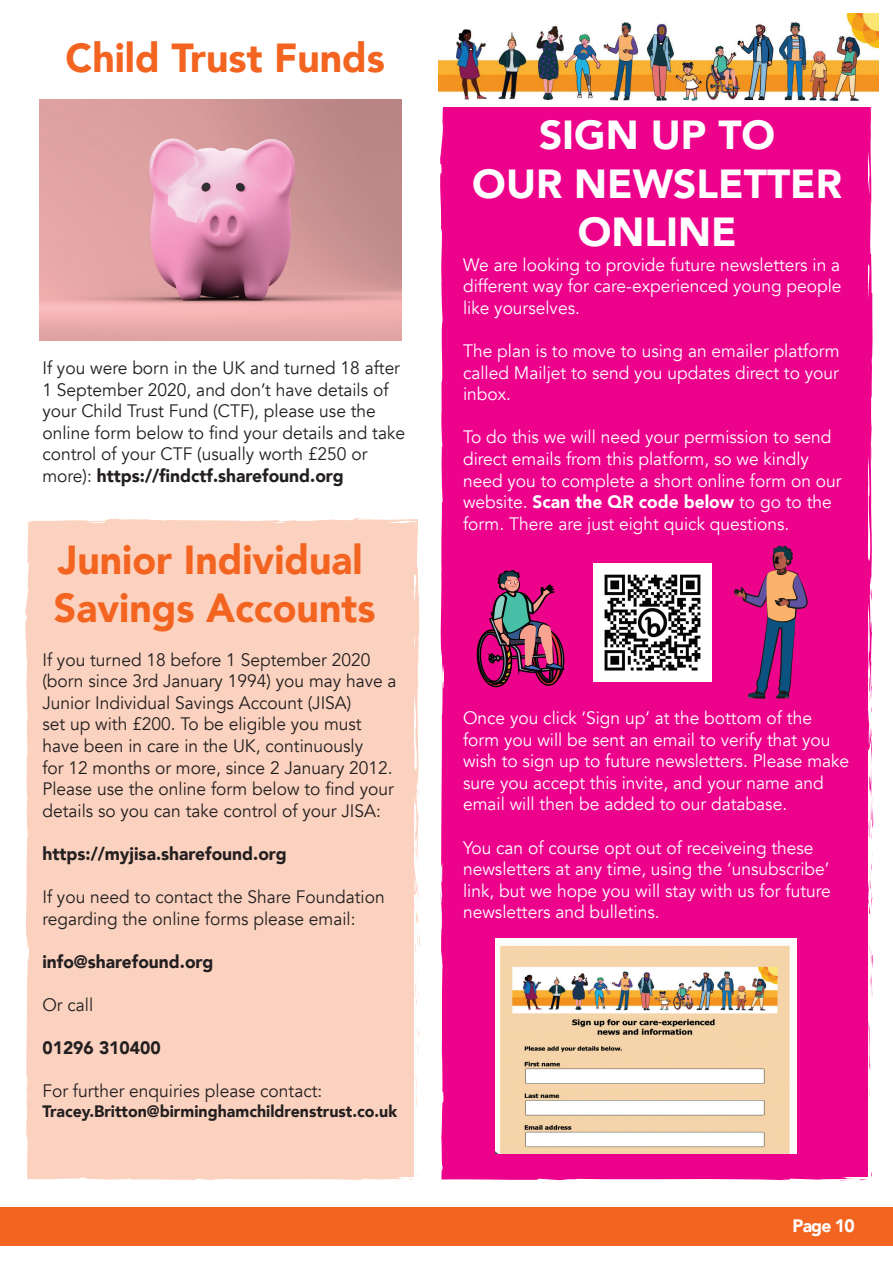
<style>
.page{position:relative;width:893px;height:1263px;background:#fff}
.page>*{position:absolute;margin:0;border:0;box-sizing:border-box;transform-origin:0 0}
.t1{font:900 40.5px/48.6px "Avenir";color:#f36421}
.t2{font:900 40.5px/48.6px "Avenir";color:#fff;text-align:center}
.t3{font:18px/21.6px "Avenir";color:#fff}
.t4{font:18px/21.6px "Avenir";color:#231f20}
.t5{font:900 18px "Avenir";color:#231f20}
.t6{font:900 18px "Avenir";letter-spacing:-.045em;color:#fff}
.t7{font:900 16.5px "Avenir";color:#231f20}
.s1{font-weight:900}
</style>
<div class="page">
<div style="left:440px;top:107px;width:433px;height:1073px;background:#ed028c"></div>
<svg style="left:448px;top:508px;width:2px;height:10px"></svg>
<svg style="left:867px;top:676px;width:6px;height:165px"></svg>
<svg style="left:868px;top:575px;width:5px;height:72px"></svg>
<svg style="left:867px;top:653px;width:5px;height:13px"></svg>
<svg style="left:865px;top:468px;width:4px;height:32px"></svg>
<svg style="left:863px;top:107px;width:10px;height:15px"></svg>
<svg style="left:859px;top:1169px;width:13px;height:11px"></svg>
<svg style="left:448px;top:294px;width:1px;height:15px"></svg>
<svg style="left:449px;top:410px;width:1px;height:17px"></svg>
<div style="left:0;top:1207px;width:893px;height:38px;background:#f36421"></div>
<div style="left:25px;top:519px;width:395px;height:661px;background:#fbd2bf"></div>
<svg style="left:84px;top:523px;width:16px;height:3px"></svg>
<svg style="left:414px;top:846px;width:6px;height:109px"></svg>
<svg style="left:414px;top:780px;width:5px;height:60px"></svg>
<svg style="left:412px;top:680px;width:7px;height:50px"></svg>
<svg style="left:354px;top:525px;width:18px;height:2px"></svg>
<svg style="left:408px;top:1171px;width:11px;height:9px"></svg>
<img style="left:39px;top:100px;width:363px;height:241px">
<img style="left:439px;top:14px;width:439px;height:87px">
<img style="left:496px;top:938px;width:301px;height:215px">
<img style="left:593px;top:563px;width:118px;height:118px">
<svg style="left:733px;top:545px;width:75px;height:153px;background:#b7267c"></svg>
<svg style="left:476px;top:570px;width:89px;height:128px;background:#ab2972"></svg>
<h1 class="t1" style="left:66px;top:32px;width:321px">Child Trust Funds</h1>
<p class="t4" style="left:42px;top:357px;width:364px">If you were born in the UK and turned 18 after 1 September 2020, and don’t have details of your Child Trust Fund (CTF), please use the online form below to find your details and take control of your CTF (usually worth £250 or more): <span class="s1">https://findctf.sharefound.org</span></p>
<h1 class="t1" style="left:54px;top:534px;width:323px">Junior Individual<br>Savings Accounts</h1>
<p class="t4" style="left:42px;top:649px;width:356px">If you turned 18 before 1 September 2020 (born since 3rd January 1994) you may have a Junior Individual Savings Account (JISA)<br>set up with £200. To be eligible you must have been in care in the UK, continuously<br>for 12 months or more, since 2 January 2012.<br>Please use the online form below to find your details so you can take control of your JISA:</p>
<p class="t5" style="left:42px;top:838px;width:246px">https://myjisa.sharefound.org</p>
<p class="t4" style="left:42px;top:886px;width:344px">If you need to contact the Share Foundation regarding the online forms please email:</p>
<p class="t5" style="left:42px;top:946px;width:172px">info@sharefound.org</p>
<p class="t4" style="left:42px;top:994px;width:52px">Or call</p>
<p class="t5" style="left:42px;top:1032px;width:120px">01296 310400</p>
<p class="t4" style="left:42px;top:1081px;width:281px">For further enquiries please contact:</p>
<p class="t7" style="left:42px;top:1097px;width:356px">Tracey.Britton@birminghamchildrenstrust.co.uk</p>
<h1 class="t2" style="left:472px;top:110px;width:371px">SIGN UP TO<br>OUR NEWSLETTER<br>ONLINE</h1>
<p class="t3" style="left:463px;top:254px;width:380px;text-align:justify">We are looking to provide future newsletters in a different way for care-experienced young people like yourselves.</p>
<p class="t3" style="left:463px;top:340px;width:378px;text-align:justify">The plan is to move to using an emailer platform called Mailjet to send you updates direct to your inbox.</p>
<p class="t3" style="left:463px;top:427px;width:380px">To do this we will need your permission to send direct emails from this platform, so we kindly need you to complete a short online form on our website. <span class="s1">Scan the QR code below</span> to go to the form. There are just eight quick questions.</p>
<p class="t3" style="left:463px;top:707px;width:388px">Once you click ‘Sign up’ at the bottom of the form you will be sent an email to verify that you wish to sign up to future newsletters. Please make sure you accept this invite, and your name and email will then be added to our database.</p>
<p class="t3" style="left:463px;top:837px;width:369px">You can of course opt out of receiveing these newsletters at any time, using the ‘unsubscribe’ link, but we hope you will stay with us for future newsletters and bulletins.</p>
<p class="t6" style="left:805px;top:1201px;width:56px">Page 7</p>
<p class="t6" style="left:775px;top:1204px;width:54px">Page 7</p>
<p class="t6" style="left:793px;top:1211px;width:64px">Page 10</p>
</div>
